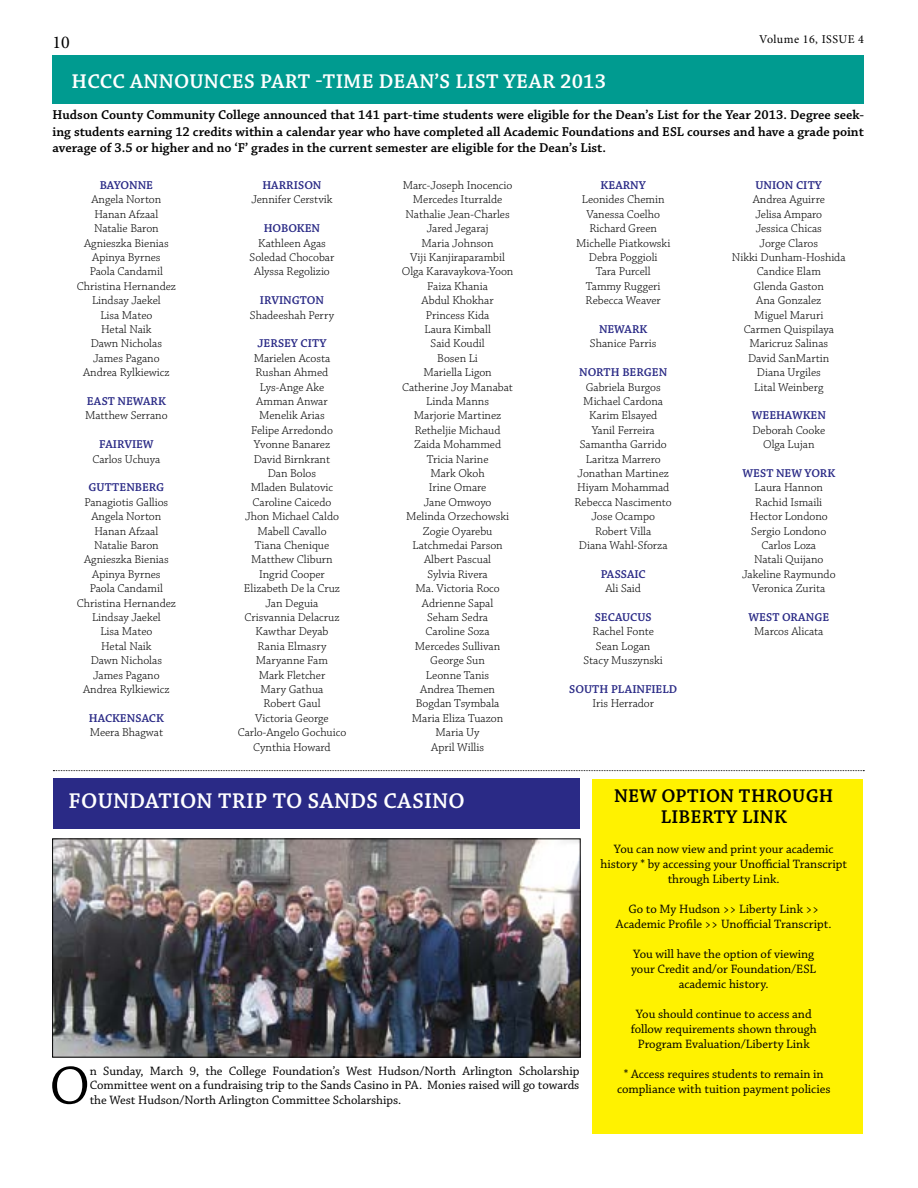
<style>
.page{position:relative;width:918px;height:1188px;background:#fff}
.page>*{position:absolute;margin:0;border:0;box-sizing:border-box;transform-origin:0 0}
.t1{font:56.55px "Chaparral Pro";color:#000}
.t2{font:600 22.5px "Chaparral Pro";letter-spacing:.01em;color:#fff}
.t3{font:600 21px "Chaparral Pro";letter-spacing:.01em;color:#fff}
.t4{font:600 19.5px/21px "Chaparral Pro";letter-spacing:.01em;color:#000;text-align:center}
.t5{font:18px "Minion Pro";color:#000}
.t6{font:600 13.5px/16.2px "Chaparral Pro";color:#000;text-align:justify}
.t7{font:12.75px/15px "Chaparral Pro";letter-spacing:-.005em;color:#000;text-align:center}
.t8{font:300 12px/14.4px "Chaparral Pro";letter-spacing:-.005em;color:#000;text-align:center}
.t9{font:600 12px "Chaparral Pro";color:#2a2a86}
.t10{font:12px "Minion Pro";letter-spacing:.04em;color:#000}
</style>
<div class="page">
<div style="left:53px;top:55px;width:811px;height:48px;background:#009b90"></div>
<img style="left:54px;top:840px;width:525px;height:216px">
<div style="left:52px;top:838px;width:529px;height:220px;border:1px solid #000"></div>
<svg style="left:53px;top:770px;width:811px;height:1px"></svg>
<div style="left:53px;top:778px;width:526px;height:51px;background:#2a2a86"></div>
<div style="left:592px;top:780px;width:271px;height:354px;background:#fff200"></div>
<h3 class="t5" style="left:53px;top:31px;width:19px">10</h3>
<h3 class="t3" style="left:72px;top:69px;width:536px">HCCC ANNOUNCES PART -TIME DEAN’S LIST YEAR 2013</h3>
<p class="t10" style="left:759px;top:31px;width:106px">Volume 16, ISSUE 4</p>
<p class="t6" style="left:53px;top:107px;width:813px">Hudson County Community College announced that 141 part-time students were eligible for the Dean’s List for the Year 2013. Degree seek&shy;ing students earning 12 credits within a calendar year who have completed all Academic Foundations and ESL courses and have a grade point average of 3.5 or higher and no ‘F’ grades in the current semester are eligible for the Dean’s List.</p>
<p class="t9" style="left:100px;top:178px;width:55px">BAYONNE</p>
<p class="t8" style="left:77px;top:193px;width:101px">Angela Norton<br>Hanan Afzaal<br>Natalie Baron<br>Agnieszka Bienias<br>Apinya Byrnes<br>Paola Candamil<br>Christina Hernandez<br>Lindsay Jaekel<br>Lisa Mateo<br>Hetal Naik<br>Dawn Nicholas<br>James Pagano<br>Andrea Rylkiewicz</p>
<p class="t9" style="left:87px;top:394px;width:81px">EAST NEWARK</p>
<p class="t8" style="left:85px;top:409px;width:84px">Matthew Serrano</p>
<p class="t9" style="left:99px;top:438px;width:56px">FAIRVIEW</p>
<p class="t8" style="left:92px;top:452px;width:69px">Carlos Uchuya</p>
<p class="t9" style="left:88px;top:481px;width:77px">GUTTENBERG</p>
<p class="t8" style="left:77px;top:495px;width:101px">Panagiotis Gallios<br>Angela Norton<br>Hanan Afzaal<br>Natalie Baron<br>Agnieszka Bienias<br>Apinya Byrnes<br>Paola Candamil<br>Christina Hernandez<br>Lindsay Jaekel<br>Lisa Mateo<br>Hetal Naik<br>Dawn Nicholas<br>James Pagano<br>Andrea Rylkiewicz</p>
<p class="t9" style="left:89px;top:711px;width:77px">HACKENSACK</p>
<p class="t8" style="left:90px;top:726px;width:75px">Meera Bhagwat</p>
<p class="t9" style="left:262px;top:178px;width:61px">HARRISON</p>
<p class="t8" style="left:251px;top:193px;width:83px">Jennifer Cerstvik</p>
<p class="t9" style="left:264px;top:222px;width:58px">HOBOKEN</p>
<p class="t8" style="left:250px;top:236px;width:86px">Kathleen Agas<br>Soledad Chocobar<br>Alyssa Regolizio</p>
<p class="t9" style="left:260px;top:294px;width:66px">IRVINGTON</p>
<p class="t8" style="left:250px;top:308px;width:86px">Shadeeshah Perry</p>
<p class="t9" style="left:257px;top:337px;width:70px">JERSEY CITY</p>
<p class="t8" style="left:238px;top:351px;width:110px">Marielen Acosta<br>Rushan Ahmed<br>Lys-Ange Ake<br>Amman Anwar<br>Menelik Arias<br>Felipe Arredondo<br>Yvonne Banarez<br>David Birnkrant<br>Dan Bolos<br>Mladen Bulatovic<br>Caroline Caicedo<br>Jhon Michael Caldo<br>Mabell Cavallo<br>Tiana Chenique<br>Matthew Cliburn<br>Ingrid Cooper<br>Elizabeth De la Cruz<br>Jan Deguia<br>Crisvannia Delacruz<br>Kawthar Deyab<br>Rania Elmasry<br>Maryanne Fam<br>Mark Fletcher<br>Mary Gathua<br>Robert Gaul<br>Victoria George<br>Carlo-Angelo Gochuico<br>Cynthia Howard</p>
<p class="t8" style="left:402px;top:178px;width:113px">Marc-Joseph Inocencio<br>Mercedes Iturralde<br>Nathalie Jean-Charles<br>Jared Jegaraj<br>Maria Johnson<br>Viji Kanjiraparambil<br>Olga Karavaykova-Yoon<br>Faiza Khania<br>Abdul Khokhar<br>Princess Kida<br>Laura Kimball<br>Said Koudil<br>Bosen Li<br>Mariella Ligon<br>Catherine Joy Manabat<br>Linda Manns<br>Marjorie Martinez<br>Retheljie Michaud<br>Zaida Mohammed<br>Tricia Narine<br>Mark Okoh<br>Irine Omare<br>Jane Omwoyo<br>Melinda Orzechowski<br>Zogie Oyarebu<br>Latchmedai Parson<br>Albert Pascual<br>Sylvia Rivera<br>Ma. Victoria Roco<br>Adrienne Sapal<br>Seham Sedra<br>Caroline Soza<br>Mercedes Sullivan<br>George Sun<br>Leonne Tanis<br>Andrea Themen<br>Bogdan Tsymbala<br>Maria Eliza Tuazon<br>Maria Uy<br>April Willis</p>
<p class="t9" style="left:601px;top:178px;width:47px">KEARNY</p>
<p class="t8" style="left:576px;top:193px;width:96px">Leonides Chemin<br>Vanessa Coelho<br>Richard Green<br>Michelle Piatkowski<br>Debra Poggioli<br>Tara Purcell<br>Tammy Ruggeri<br>Rebecca Weaver</p>
<p class="t9" style="left:599px;top:322px;width:50px">NEWARK</p>
<p class="t8" style="left:590px;top:337px;width:68px">Shanice Parris</p>
<p class="t9" style="left:579px;top:366px;width:90px">NORTH BERGEN</p>
<p class="t8" style="left:575px;top:380px;width:99px">Gabriela Burgos<br>Michael Cardona<br>Karim Elsayed<br>Yanil Ferreira<br>Samantha Garrido<br>Laritza Marrero<br>Jonathan Martinez<br>Hiyam Mohammad<br>Rebecca Nascimento<br>Jose Ocampo<br>Robert Villa<br>Diana Wahl-Sforza</p>
<p class="t9" style="left:601px;top:567px;width:47px">PASSAIC</p>
<p class="t8" style="left:605px;top:582px;width:37px">Ali Said</p>
<p class="t9" style="left:595px;top:610px;width:58px">SECAUCUS</p>
<p class="t8" style="left:583px;top:625px;width:81px">Rachel Fonte<br>Sean Logan<br>Stacy Muszynski</p>
<p class="t9" style="left:569px;top:682px;width:110px">SOUTH PLAINFIELD</p>
<p class="t8" style="left:592px;top:697px;width:63px">Iris Herrador</p>
<p class="t9" style="left:756px;top:178px;width:68px">UNION CITY</p>
<p class="t8" style="left:732px;top:193px;width:115px">Andrea Aguirre<br>Jelisa Amparo<br>Jessica Chicas<br>Jorge Claros<br>Nikki Dunham-Hoshida<br>Candice Elam<br>Glenda Gaston<br>Ana Gonzalez<br>Miguel Maruri<br>Carmen Quispilaya<br>Maricruz Salinas<br>David SanMartin<br>Diana Urgiles<br>Lital Weinberg</p>
<p class="t9" style="left:752px;top:409px;width:76px">WEEHAWKEN</p>
<p class="t8" style="left:752px;top:423px;width:74px">Deborah Cooke<br>Olga Lujan</p>
<p class="t9" style="left:742px;top:466px;width:94px">WEST NEW YORK</p>
<p class="t8" style="left:742px;top:481px;width:95px">Laura Hannon<br>Rachid Ismaili<br>Hector Londono<br>Sergio Londono<br>Carlos Loza<br>Natali Quijano<br>Jakeline Raymundo<br>Veronica Zurita</p>
<p class="t9" style="left:748px;top:610px;width:82px">WEST ORANGE</p>
<p class="t8" style="left:754px;top:625px;width:71px">Marcos Alicata</p>
<h2 class="t2" style="left:69px;top:788px;width:398px">FOUNDATION TRIP TO SANDS CASINO</h2>
<h3 class="t4" style="left:614px;top:786px;width:221px">NEW OPTION THROUGH<br>LIBERTY LINK</h3>
<p class="t7" style="left:600px;top:842px;width:248px">You can now view and print your academic history * by accessing your Unofficial Transcript through Liberty Link.</p>
<p class="t7" style="left:616px;top:902px;width:217px">Go to My Hudson &gt;&gt; Liberty Link &gt;&gt;<br>Academic Profile &gt;&gt; Unofficial Transcript.</p>
<p class="t7" style="left:631px;top:947px;width:187px">You will have the option of viewing your Credit and/or Foundation/ESL academic history.</p>
<p class="t7" style="left:631px;top:1007px;width:188px">You should continue to access and follow requirements shown through<br>Program Evaluation/Liberty Link</p>
<p class="t7" style="left:617px;top:1067px;width:215px">* Access requires students to remain in compliance with tuition payment policies</p>
<h1 class="t1" style="left:49px;top:1054px;width:42px">O</h1>
<p class="t7" style="left:90px;top:1064px;width:491px;line-height:14.2px;text-align:justify">n Sunday, March 9, the College Foundation’s West Hudson/North Arlington Scholarship Committee went on a fundraising trip to the Sands Casino in PA. Monies raised will go towards the West Hudson/North Arlington Committee Scholarships.</p>
</div>
